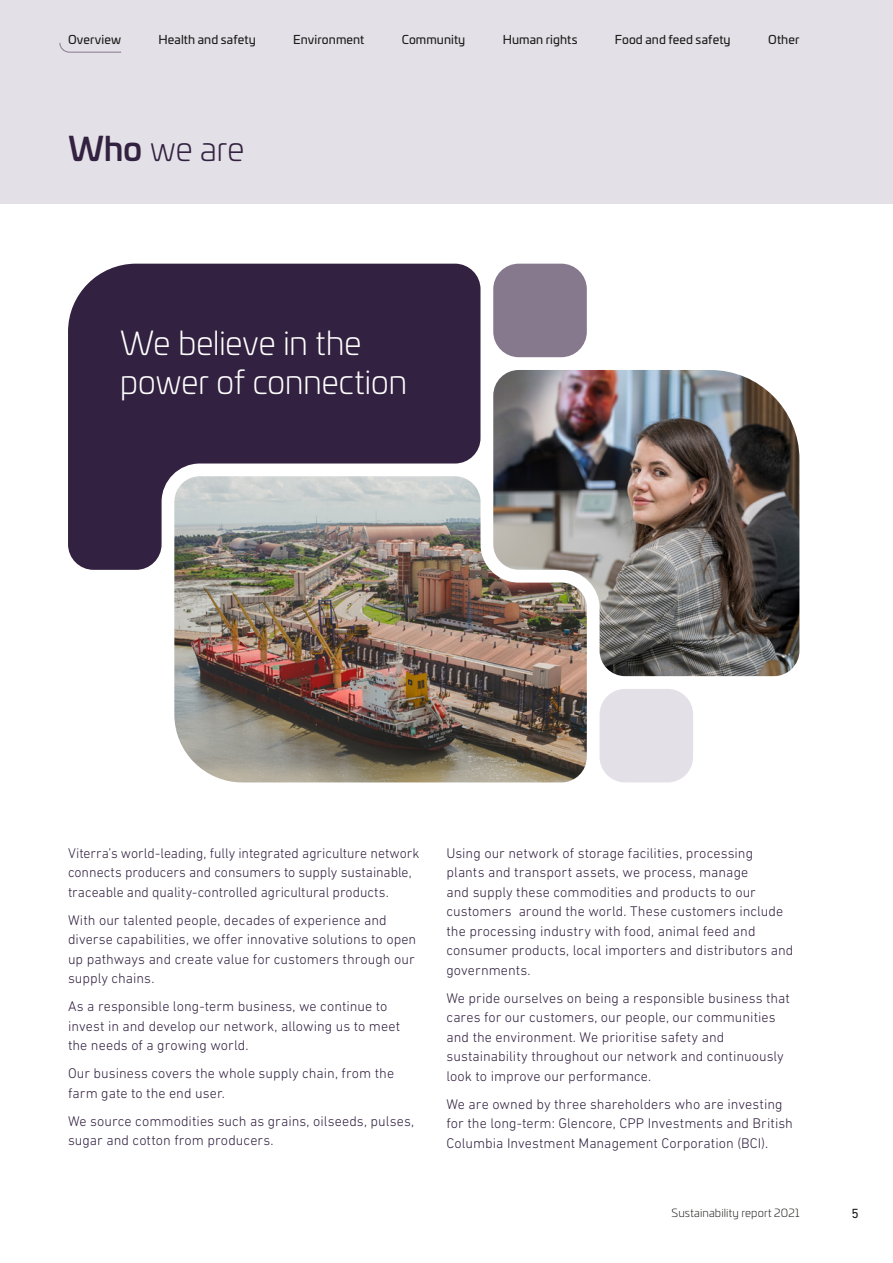
<style>
.page{position:relative;width:893px;height:1263px;background:#fff}
.page>*{position:absolute;margin:0;border:0;box-sizing:border-box;transform-origin:0 0}
.t1{font:300 33px/39px "Univia Pro";letter-spacing:-.015em;color:#fff}
.t2{font:300 33px "Univia Pro";color:#322140}
.t3{font:300 14.25px/19.5px "DIN Next LT Pro";letter-spacing:.005em;color:#322140}
.t4{font:13.5px "DIN Next LT Pro";color:#1d1d1b}
.t5{font:12px "Univia Pro";letter-spacing:.01em;color:#1d1d1b}
.t6{font:300 11.25px "Univia Pro";letter-spacing:.015em;color:#1d1d1b}
.s1{font-weight:500}
</style>
<div class="page">
<div style="left:0;top:0;width:893px;height:98px;background:#e4e0e7"></div>
<div style="left:0;top:93px;width:893px;height:111px;background:#e4e0e7"></div>
<div style="left:493px;top:264px;width:94px;height:93px;background:#86788d;border-radius:26px"></div>
<div style="left:600px;top:689px;width:93px;height:93px;background:#e4e0e7;border-radius:26px"></div>
<img style="left:493px;top:370px;width:306px;height:306px">
<div style="left:68px;top:264px;width:412px;height:306px;background:#322140"></div>
<img style="left:174px;top:476px;width:413px;height:306px">
<svg style="left:59px;top:43px;width:63px;height:10px"></svg>
<p class="t5" style="left:68px;top:30px;width:55px">Overview</p>
<p class="t5" style="left:158px;top:30px;width:99px">Health and safety</p>
<p class="t5" style="left:293px;top:30px;width:73px">Environment</p>
<p class="t5" style="left:402px;top:30px;width:65px">Community</p>
<p class="t5" style="left:503px;top:30px;width:76px">Human rights</p>
<p class="t5" style="left:615px;top:30px;width:117px">Food and feed safety</p>
<p class="t5" style="left:768px;top:30px;width:33px">Other</p>
<h1 class="t2" style="left:68px;top:125px;width:178px"><span class="s1">Who</span> we are</h1>
<h1 class="t1" style="left:120px;top:322px;width:289px">We believe in the power of connection</h1>
<p class="t3" style="left:68px;top:843px;width:353px">Viterra’s world-leading, fully integrated agriculture network connects producers and consumers to supply sustainable, traceable and quality-controlled agricultural products.</p>
<p class="t3" style="left:68px;top:910px;width:350px">With our talented people, decades of experience and diverse capabilities, we offer innovative solutions to open up pathways and create value for customers through our supply chains.</p>
<p class="t3" style="left:68px;top:996px;width:334px">As a responsible long-term business, we continue to invest in and develop our network, allowing us to meet the needs of a growing world.</p>
<p class="t3" style="left:68px;top:1063px;width:328px">Our business covers the whole supply chain, from the farm gate to the end user.</p>
<p class="t3" style="left:68px;top:1111px;width:348px">We source commodities such as grains, oilseeds, pulses, sugar and cotton from producers.</p>
<p class="t3" style="left:446px;top:843px;width:348px">Using our network of storage facilities, processing plants and transport assets, we process, manage<br>and supply these commodities and products to our customers around the world. These customers include the processing industry with food, animal feed and consumer products, local importers and distributors and governments.</p>
<p class="t3" style="left:446px;top:988px;width:345px">We pride ourselves on being a responsible business that cares for our customers, our people, our communities and the environment. We prioritise safety and sustainability throughout our network and continuously look to improve our performance.</p>
<p class="t3" style="left:446px;top:1094px;width:348px">We are owned by three shareholders who are investing for the long-term: Glencore, CPP Investments and British<br>Columbia Investment Management Corporation (BCI).</p>
<p class="t6" style="left:672px;top:1204px;width:129px">Sustainability report 2021</p>
<p class="t4" style="left:852px;top:1205px;width:9px">5</p>
</div>
